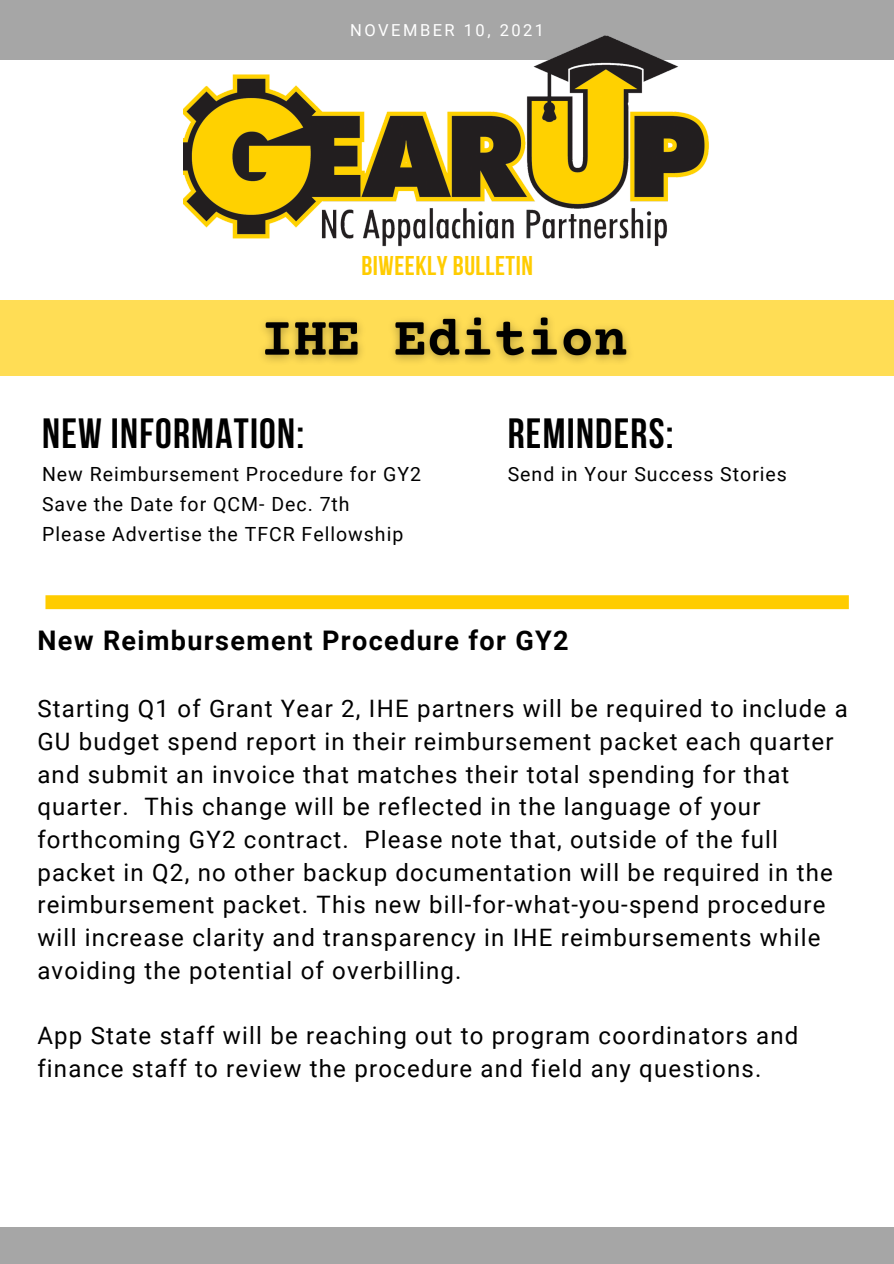
<style>
.page{position:relative;width:894px;height:1264px;background:#fff}
.page>*{position:absolute;margin:0;border:0;box-sizing:border-box;transform-origin:0 0}
.t1{font:700 42.15px "Bebas Neue";letter-spacing:.03em;color:#000}
.t2{font:700 27px "Roboto";letter-spacing:.05em;color:#000}
.t3{font:700 27px "Bebas Neue";letter-spacing:.02em;color:#fc0}
.t4{font:24px/32.7px "Roboto";letter-spacing:.05em;color:#000}
.t5{font:19.5px "Roboto";letter-spacing:.05em;color:#000}
.t6{font:16.5px "Roboto";letter-spacing:.15em;color:#fff}
</style>
<div class="page">
<div style="left:0;top:0;width:893px;height:60px;background:#a6a6a6"></div>
<img style="left:183px;top:35px;width:526px;height:212px">
<div style="left:0;top:300px;width:893px;height:76px;background:#fd5"></div>
<img style="left:263px;top:317px;width:366px;height:45px">
<svg style="left:45px;top:595px;width:803px;height:14px;background:#ffcc04"></svg>
<div style="left:0;top:1226px;width:893px;height:37px;background:#a6a6a6"></div>
<p class="t6" style="left:350px;top:20px;width:195px">NOVEMBER 10, 2021</p>
<p class="t3" style="left:361px;top:254px;width:173px">BIWEEKLY BULLETIN</p>
<p class="t1" style="left:42px;top:416px;width:264px">NEW INFORMATION:</p>
<p class="t1" style="left:507px;top:416px;width:167px">REMINDERS:</p>
<p class="t5" style="left:42px;top:462px;width:380px">New Reimbursement Procedure for GY2</p>
<p class="t5" style="left:507px;top:462px;width:281px">Send in Your Success Stories</p>
<p class="t5" style="left:42px;top:493px;width:309px">Save the Date for QCM- Dec. 7th</p>
<p class="t5" style="left:42px;top:523px;width:362px">Please Advertise the TFCR Fellowship</p>
<p class="t2" style="left:37px;top:624px;width:532px">New Reimbursement Procedure for GY2</p>
<p class="t4" style="left:37px;top:693px;width:811px">Starting Q1 of Grant Year 2, IHE partners will be required to include a GU budget spend report in their reimbursement packet each quarter and submit an invoice that matches their total spending for that quarter. This change will be reflected in the language of your forthcoming GY2 contract. Please note that, outside of the full packet in Q2, no other backup documentation will be required in the reimbursement packet. This new bill-for-what-you-spend procedure will increase clarity and transparency in IHE reimbursements while avoiding the potential of overbilling.</p>
<p class="t4" style="left:37px;top:1019px;width:762px">App State staff will be reaching out to program coordinators and finance staff to review the procedure and field any questions.</p>
</div>
